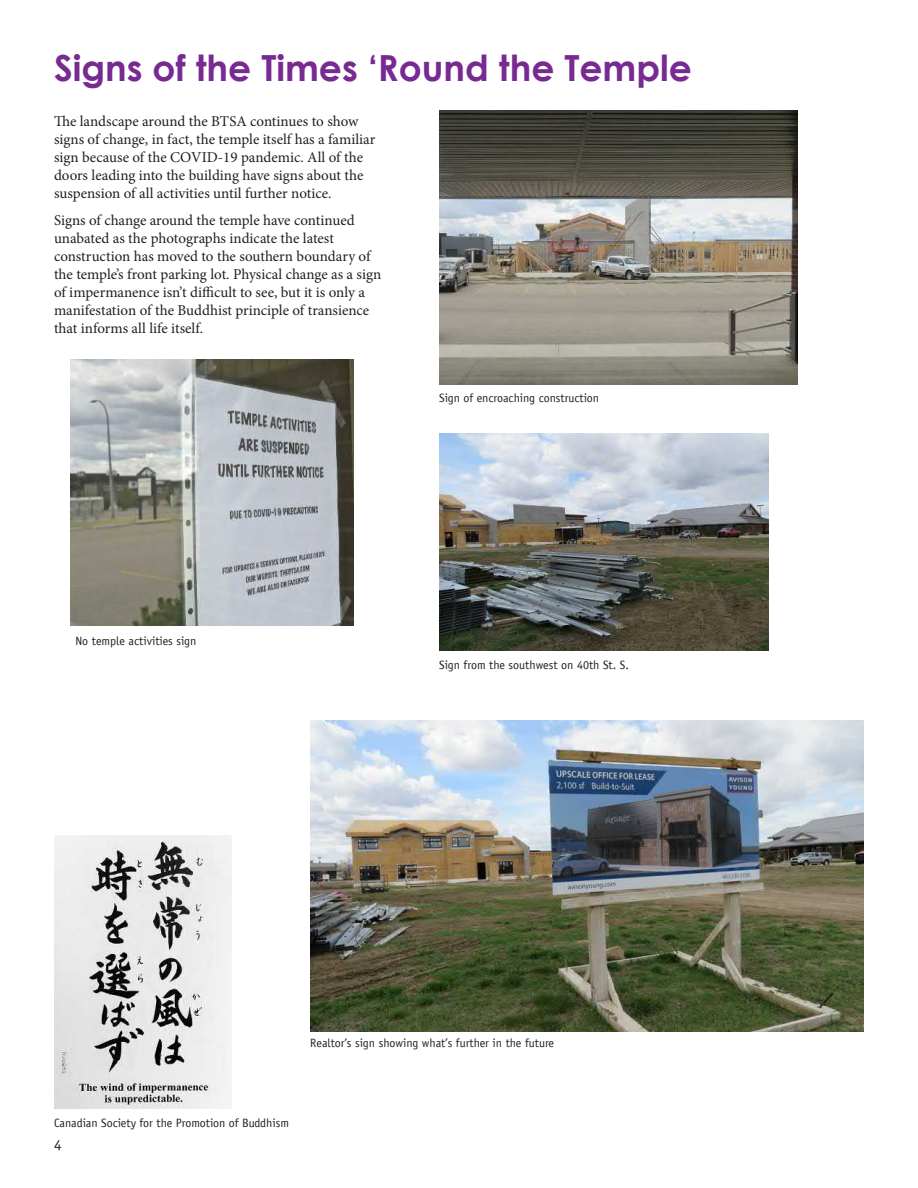
<style>
.page{position:relative;width:918px;height:1188px;background:#fff}
.page>*{position:absolute;margin:0;border:0;box-sizing:border-box;transform-origin:0 0}
.t1{font:700 36px "Century Gothic";color:#772a91}
.t2{font:15px/18px "Minion Pro";color:#231f20}
.t3{font:15px "Officina Sans";color:#231f20}
.t4{font:12px "Officina Sans";color:#231f20}
</style>
<div class="page">
<img style="left:70px;top:360px;width:284px;height:266px">
<img style="left:439px;top:111px;width:359px;height:273px">
<img style="left:439px;top:434px;width:330px;height:217px">
<img style="left:310px;top:720px;width:554px;height:311px">
<img style="left:54px;top:835px;width:177px;height:274px">
<p class="t1" style="left:54px;top:45px;width:639px">Signs of the Times ‘Round the Temple</p>
<p class="t2" style="left:54px;top:112px;width:323px">The landscape around the BTSA continues to show signs of change, in fact, the temple itself has a familiar sign because of the COVID-19 pandemic. All of the doors leading into the building have signs about the suspension of all activities until further notice.</p>
<p class="t2" style="left:54px;top:211px;width:329px">Signs of change around the temple have continued unabated as the photographs indicate the latest construction has moved to the southern boundary of the temple’s front parking lot. Physical change as a sign of impermanence isn’t difficult to see, but it is only a manifestation of the Buddhist principle of transience that informs all life itself.</p>
<p class="t4" style="left:76px;top:634px;width:122px">No temple activities sign</p>
<p class="t4" style="left:439px;top:391px;width:161px">Sign of encroaching construction</p>
<p class="t4" style="left:439px;top:658px;width:191px">Sign from the southwest on 40th St. S.</p>
<p class="t4" style="left:310px;top:1036px;width:245px">Realtor’s sign showing what’s further in the future</p>
<p class="t4" style="left:54px;top:1116px;width:237px">Canadian Society for the Promotion of Buddhism</p>
<p class="t3" style="left:54px;top:1136px;width:9px">4</p>
</div>
